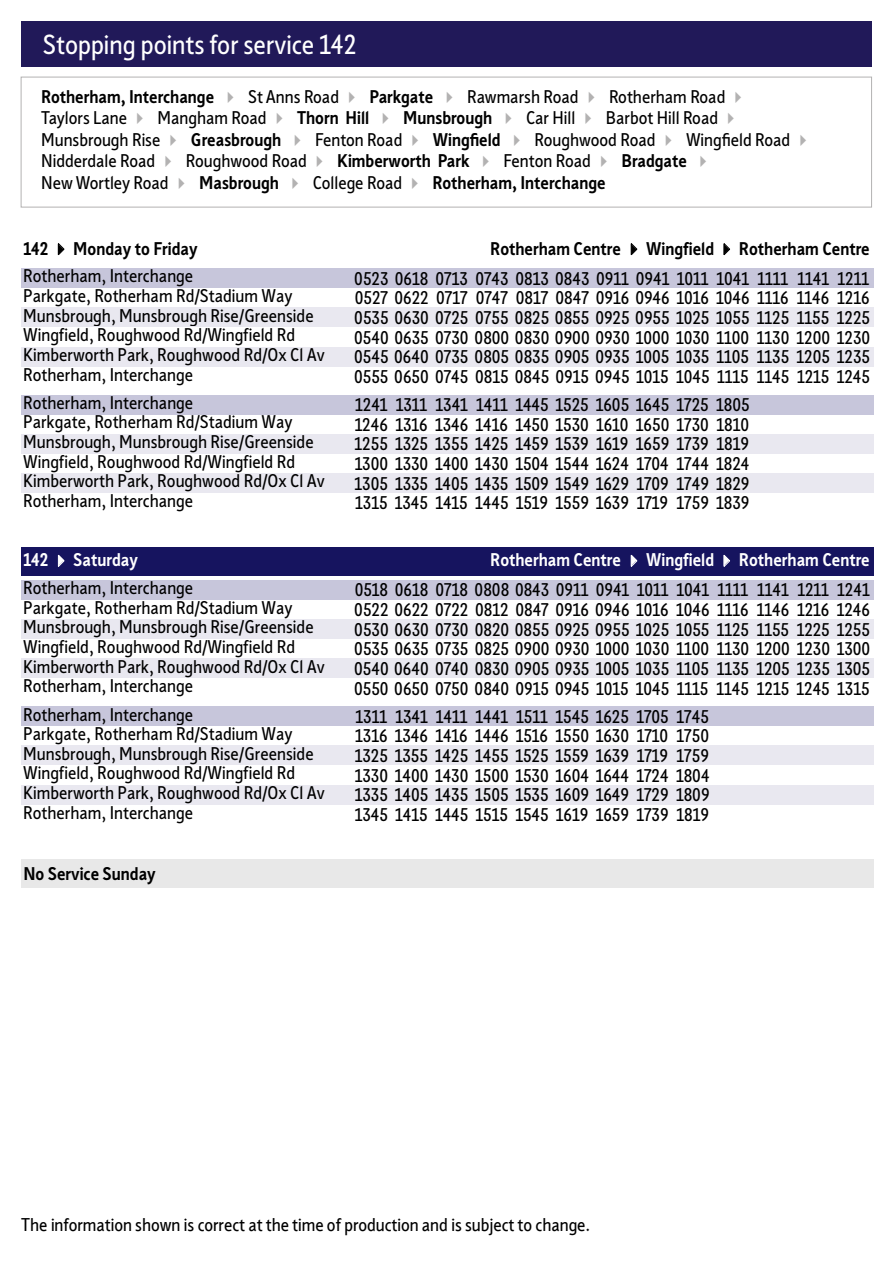
<style>
.page{position:relative;width:893px;height:1263px;background:#fff}
.page>*{position:absolute;margin:0;border:0;box-sizing:border-box;transform-origin:0 0}
.t1{font:27px "Sheffield Sans 2";color:#fff}
.t2{font:18px/21.6px "Sheffield Sans 2";color:#000}
.t3{font:18px "Sheffield Sans Karto";color:#000}
.t4{font:700 18px "Sheffield Sans 2";color:#000}
.t5{font:700 18px "Sheffield Sans 2";color:#fff}
.s1{font-weight:700}
.s2{color:#b3b2b2}
.s3{font-weight:700;color:#fff}
.s4{color:#fff}
</style>
<div class="page">
<svg style="left:21px;top:77px;width:851px;height:130px"></svg>
<div style="left:21px;top:22px;width:851px;height:45px;background:#211959"></div>
<div style="left:21px;top:268px;width:852px;height:20px;background:#c7c6db"></div>
<div style="left:21px;top:307px;width:852px;height:20px;background:#e9e8f0"></div>
<div style="left:21px;top:347px;width:852px;height:19px;background:#e9e8f0"></div>
<div style="left:21px;top:395px;width:852px;height:19px;background:#c7c6db"></div>
<div style="left:21px;top:434px;width:852px;height:20px;background:#e9e8f0"></div>
<div style="left:21px;top:473px;width:852px;height:20px;background:#e9e8f0"></div>
<div style="left:21px;top:547px;width:852px;height:29px;background:#16145f"></div>
<div style="left:21px;top:580px;width:852px;height:20px;background:#c7c6db"></div>
<div style="left:21px;top:619px;width:852px;height:20px;background:#e9e8f0"></div>
<div style="left:21px;top:658px;width:852px;height:20px;background:#e9e8f0"></div>
<div style="left:21px;top:706px;width:852px;height:20px;background:#c7c6db"></div>
<div style="left:21px;top:745px;width:852px;height:20px;background:#e9e8f0"></div>
<div style="left:21px;top:785px;width:852px;height:20px;background:#e9e8f0"></div>
<div style="left:21px;top:859px;width:852px;height:28px;background:#e8e8e8"></div>
<h1 class="t1" style="left:43px;top:26px;width:315px">Stopping points for service 142</h1>
<p class="t2" style="left:41px;top:85px;width:772px"><span class="s1">Rotherham, Interchange</span> <span class="s2">✔</span> St Anns Road <span class="s2">✔</span> <span class="s1">Parkgate</span> <span class="s2">✔</span> Rawmarsh Road <span class="s2">✔</span> Rotherham Road <span class="s2">✔<br></span>Taylors Lane <span class="s2">✔</span> Mangham Road <span class="s2">✔</span> <span class="s1">Thorn Hill</span> <span class="s2">✔</span> <span class="s1">Munsbrough</span> <span class="s2">✔</span> Car Hill <span class="s2">✔</span> Barbot Hill Road <span class="s2">✔ </span>Munsbrough Rise <span class="s2">✔</span> <span class="s1">Greasbrough</span> <span class="s2">✔</span> Fenton Road <span class="s2">✔</span> <span class="s1">Wingfield</span> <span class="s2">✔</span> Roughwood Road <span class="s2">✔</span> Wingfield Road <span class="s2">✔ </span>Nidderdale Road <span class="s2">✔</span> Roughwood Road <span class="s2">✔</span> <span class="s1">Kimberworth Park</span> <span class="s2">✔</span> Fenton Road <span class="s2">✔</span> <span class="s1">Bradgate</span> <span class="s2">✔<br></span>New Wortley Road <span class="s2">✔</span> <span class="s1">Masbrough</span> <span class="s2">✔</span> College Road <span class="s2">✔</span> <span class="s1">Rotherham, Interchange</span></p>
<p class="t2" style="left:23px;top:234px;width:176px;line-height:27.6px"><span class="s1">142</span> ✔ <span class="s1">Monday to Friday<br></span>Rotherham, Interchange</p>
<p class="t4" style="left:490px;top:236px;width:381px">Rotherham Centre ✔ Wingfield ✔ Rotherham Centre</p>
<p class="t2" style="left:354px;top:267px;width:516px">0523 0618 0713 0743 0813 0843 0911 0941 1011 1041 1111 1141 1211</p>
<p class="t2" style="left:23px;top:284px;width:271px">Parkgate, Rotherham Rd/Stadium Way</p>
<p class="t2" style="left:355px;top:287px;width:516px">0527 0622 0717 0747 0817 0847 0916 0946 1016 1046 1116 1146 1216</p>
<p class="t2" style="left:23px;top:304px;width:292px">Munsbrough, Munsbrough Rise/Greenside</p>
<p class="t2" style="left:354px;top:306px;width:517px">0535 0630 0725 0755 0825 0855 0925 0955 1025 1055 1125 1155 1225</p>
<p class="t2" style="left:23px;top:324px;width:274px">Wingfield, Roughwood Rd/Wingfield Rd</p>
<p class="t2" style="left:354px;top:326px;width:518px">0540 0635 0730 0800 0830 0900 0930 1000 1030 1100 1130 1200 1230</p>
<p class="t2" style="left:23px;top:343px;width:303px">Kimberworth Park, Roughwood Rd/Ox Cl Av</p>
<p class="t2" style="left:354px;top:346px;width:517px">0545 0640 0735 0805 0835 0905 0935 1005 1035 1105 1135 1205 1235</p>
<p class="t2" style="left:23px;top:363px;width:172px">Rotherham, Interchange</p>
<p class="t2" style="left:354px;top:365px;width:517px">0555 0650 0745 0815 0845 0915 0945 1015 1045 1115 1145 1215 1245</p>
<p class="t2" style="left:23px;top:391px;width:172px">Rotherham, Interchange</p>
<p class="t2" style="left:355px;top:394px;width:396px">1241 1311 1341 1411 1445 1525 1605 1645 1725 1805</p>
<p class="t2" style="left:23px;top:411px;width:271px">Parkgate, Rotherham Rd/Stadium Way</p>
<p class="t2" style="left:355px;top:413px;width:396px">1246 1316 1346 1416 1450 1530 1610 1650 1730 1810</p>
<p class="t2" style="left:23px;top:431px;width:292px">Munsbrough, Munsbrough Rise/Greenside</p>
<p class="t2" style="left:355px;top:433px;width:396px">1255 1325 1355 1425 1459 1539 1619 1659 1739 1819</p>
<p class="t2" style="left:23px;top:450px;width:274px">Wingfield, Roughwood Rd/Wingfield Rd</p>
<p class="t2" style="left:355px;top:453px;width:396px">1300 1330 1400 1430 1504 1544 1624 1704 1744 1824</p>
<p class="t2" style="left:23px;top:470px;width:303px">Kimberworth Park, Roughwood Rd/Ox Cl Av</p>
<p class="t2" style="left:355px;top:472px;width:396px">1305 1335 1405 1435 1509 1549 1629 1709 1749 1829</p>
<p class="t2" style="left:23px;top:489px;width:172px">Rotherham, Interchange</p>
<p class="t2" style="left:355px;top:492px;width:396px">1315 1345 1415 1445 1519 1559 1639 1719 1759 1839</p>
<p class="t2" style="left:23px;top:546px;width:172px;line-height:27.6px"><span class="s3">142</span> <span class="s4">✔</span> <span class="s3">Saturday<br></span>Rotherham, Interchange</p>
<p class="t5" style="left:490px;top:548px;width:381px">Rotherham Centre ✔ Wingfield ✔ Rotherham Centre</p>
<p class="t2" style="left:355px;top:579px;width:516px">0518 0618 0718 0808 0843 0911 0941 1011 1041 1111 1141 1211 1241</p>
<p class="t2" style="left:23px;top:596px;width:271px">Parkgate, Rotherham Rd/Stadium Way</p>
<p class="t2" style="left:354px;top:598px;width:517px">0522 0622 0722 0812 0847 0916 0946 1016 1046 1116 1146 1216 1246</p>
<p class="t2" style="left:23px;top:616px;width:292px">Munsbrough, Munsbrough Rise/Greenside</p>
<p class="t2" style="left:354px;top:618px;width:517px">0530 0630 0730 0820 0855 0925 0955 1025 1055 1125 1155 1225 1255</p>
<p class="t2" style="left:23px;top:635px;width:274px">Wingfield, Roughwood Rd/Wingfield Rd</p>
<p class="t2" style="left:354px;top:638px;width:517px">0535 0635 0735 0825 0900 0930 1000 1030 1100 1130 1200 1230 1300</p>
<p class="t2" style="left:23px;top:655px;width:303px">Kimberworth Park, Roughwood Rd/Ox Cl Av</p>
<p class="t2" style="left:354px;top:657px;width:517px">0540 0640 0740 0830 0905 0935 1005 1035 1105 1135 1205 1235 1305</p>
<p class="t2" style="left:23px;top:675px;width:172px">Rotherham, Interchange</p>
<p class="t2" style="left:354px;top:677px;width:517px">0550 0650 0750 0840 0915 0945 1015 1045 1115 1145 1215 1245 1315</p>
<p class="t2" style="left:23px;top:703px;width:172px">Rotherham, Interchange</p>
<p class="t2" style="left:356px;top:705px;width:355px">1311 1341 1411 1441 1511 1545 1625 1705 1745</p>
<p class="t2" style="left:23px;top:723px;width:271px">Parkgate, Rotherham Rd/Stadium Way</p>
<p class="t2" style="left:355px;top:725px;width:355px">1316 1346 1416 1446 1516 1550 1630 1710 1750</p>
<p class="t2" style="left:23px;top:742px;width:292px">Munsbrough, Munsbrough Rise/Greenside</p>
<p class="t2" style="left:355px;top:745px;width:356px">1325 1355 1425 1455 1525 1559 1639 1719 1759</p>
<p class="t2" style="left:23px;top:762px;width:274px">Wingfield, Roughwood Rd/Wingfield Rd</p>
<p class="t2" style="left:355px;top:764px;width:356px">1330 1400 1430 1500 1530 1604 1644 1724 1804</p>
<p class="t2" style="left:23px;top:781px;width:303px">Kimberworth Park, Roughwood Rd/Ox Cl Av</p>
<p class="t2" style="left:355px;top:784px;width:356px">1335 1405 1435 1505 1535 1609 1649 1729 1809</p>
<p class="t2" style="left:23px;top:801px;width:172px">Rotherham, Interchange</p>
<p class="t2" style="left:355px;top:803px;width:356px">1345 1415 1445 1515 1545 1619 1659 1739 1819</p>
<p class="t4" style="left:23px;top:861px;width:134px">No Service Sunday</p>
<p class="t3" style="left:21px;top:1214px;width:571px">The information shown is correct at the time of production and is subject to change.</p>
</div>
